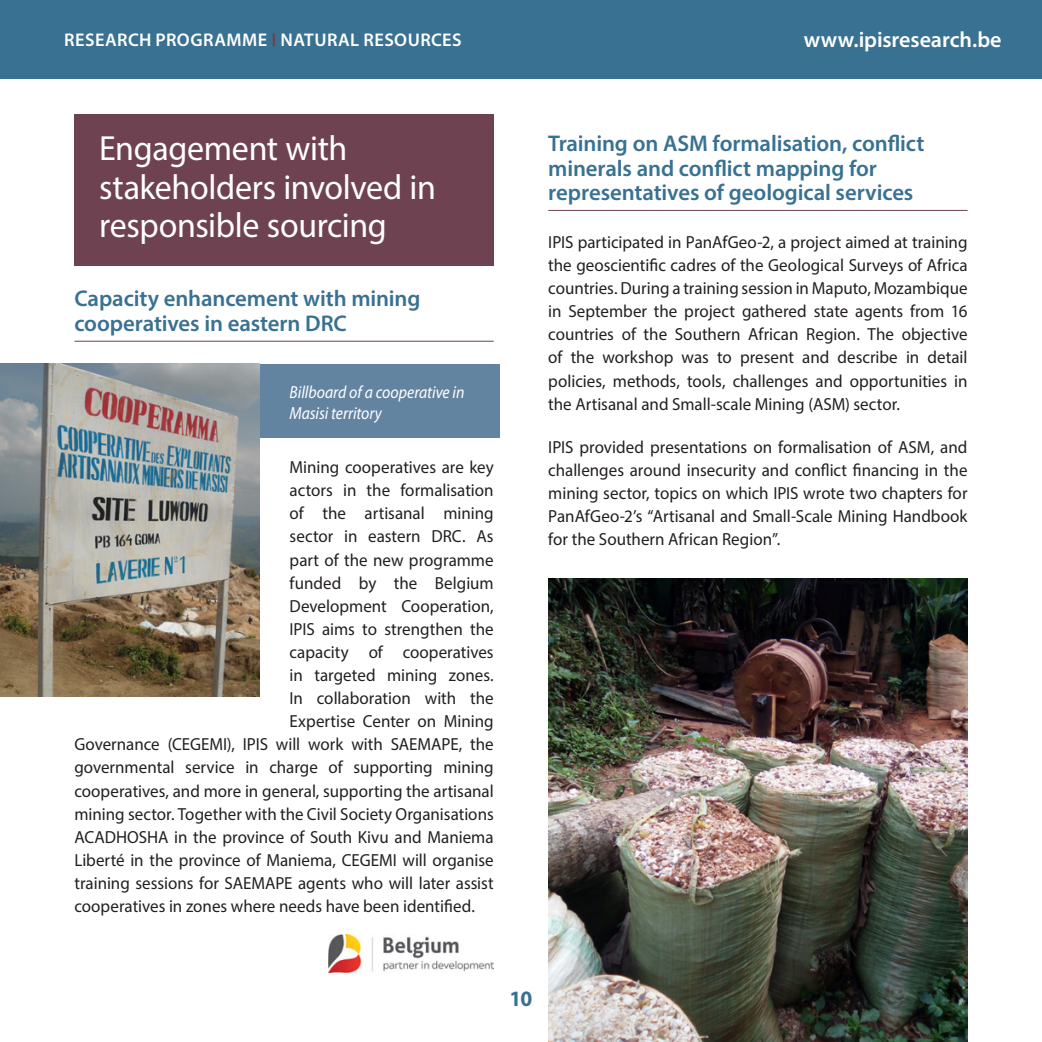
<style>
.page{position:relative;width:1042px;height:1042px;background:#fff}
.page>*{position:absolute;margin:0;border:0;box-sizing:border-box;transform-origin:0 0}
.t1{font:35px/38.5px "Myriad Pro";letter-spacing:-.01em;color:#fff}
.t2{font:600 22.75px/24.5px "Myriad Pro";letter-spacing:-.005em;color:#397192}
.t3{font:600 22.05px "Myriad Pro";letter-spacing:-.005em;color:#fff}
.t4{font:700 22.05px "Myriad Pro";color:#397192}
.t5{font:600 18.38px "Myriad Pro";letter-spacing:.025em;color:#fff}
.body{font:17.5px/23.1px "Myriad Pro";color:#231f20;text-align:justify}
.t6{font:italic 17.5px/21px "Myriad Pro";letter-spacing:-.005em;color:#fff;scale:.9 1}
.s1{color:#6e4251}
</style>
<div class="page">
<div style="left:0;top:0;width:1042px;height:78px;background:#397192"></div>
<div style="left:74px;top:114px;width:420px;height:152px;background:#6e4251"></div>
<hr style="left:548px;top:210px;width:419px;height:1px;background:#6e4251">
<hr style="left:74px;top:341px;width:420px;height:1px;background:#6e4251">
<div style="left:202px;top:365px;width:297px;height:73px;background:#6384a1"></div>
<img style="left:0;top:363px;width:260px;height:333px">
<img style="left:328px;top:934px;width:166px;height:38px">
<img style="left:548px;top:578px;width:419px;height:464px">
<hr style="left:1041px;top:0;width:1px;height:379px;background:#cfd7e1">
<p class="t5" style="left:64px;top:28px;width:399px">RESEARCH PROGRAMME <span class="s1">I</span> NATURAL RESOURCES</p>
<p class="t3" style="left:804px;top:26px;width:199px">www.ipisresearch.be</p>
<h3 class="t1" style="left:99px;top:129px;width:338px">Engagement with stakeholders involved in responsible sourcing</h3>
<h4 class="t2" style="left:548px;top:131px;width:378px">Training on ASM formalisation, conflict minerals and conflict mapping for representatives of geological services</h4>
<p class="body" style="left:548px;top:230px;width:421px">IPIS participated in PanAfGeo-2, a project aimed at training the geoscientific cadres of the Geological Surveys of Africa countries. During a training session in Maputo, Mozambique in September the project gathered state agents from 16 countries of the Southern African Region. The objective of the workshop was to present and describe in detail policies, methods, tools, challenges and opportunities in the Artisanal and Small-scale Mining (ASM) sector.</p>
<p class="body" style="left:548px;top:435px;width:421px">IPIS provided presentations on formalisation of ASM, and challenges around insecurity and conflict financing in the mining sector, topics on which IPIS wrote two chapters for PanAfGeo-2’s “Artisanal and Small-Scale Mining Handbook for the Southern African Region”.</p>
<h4 class="t2" style="left:74px;top:286px;width:348px">Capacity enhancement with mining cooperatives in eastern DRC</h4>
<p class="t6" style="left:290px;top:382px;width:196px">Billboard of a cooperative in<br>Masisi territory</p>
<p class="body" style="left:290px;top:455px;width:206px">Mining cooperatives are key</p>
<p class="body" style="left:290px;top:478px;width:206px">actors in the formalisation</p>
<p class="body" style="left:290px;top:501px;width:206px">of the artisanal mining</p>
<p class="body" style="left:290px;top:525px;width:206px">sector in eastern DRC. As</p>
<p class="body" style="left:290px;top:548px;width:206px">part of the new programme</p>
<p class="body" style="left:290px;top:571px;width:206px">funded by the Belgium</p>
<p class="body" style="left:290px;top:594px;width:206px">Development Cooperation,</p>
<p class="body" style="left:290px;top:617px;width:206px">IPIS aims to strengthen the</p>
<p class="body" style="left:290px;top:640px;width:206px">capacity of cooperatives</p>
<p class="body" style="left:290px;top:663px;width:206px">in targeted mining zones.</p>
<p class="body" style="left:290px;top:686px;width:206px">In collaboration with the</p>
<p class="body" style="left:290px;top:709px;width:206px">Expertise Center on Mining</p>
<p class="body" style="left:74px;top:732px;width:421px">Governance (CEGEMI), IPIS will work with SAEMAPE, the</p>
<p class="body" style="left:74px;top:756px;width:421px">governmental service in charge of supporting mining</p>
<p class="body" style="left:74px;top:779px;width:421px">cooperatives, and more in general, supporting the artisanal</p>
<p class="body" style="left:74px;top:802px;width:421px">mining sector. Together with the Civil Society Organisations</p>
<p class="body" style="left:74px;top:825px;width:421px">ACADHOSHA in the province of South Kivu and Maniema</p>
<p class="body" style="left:74px;top:848px;width:421px">Liberté in the province of Maniema, CEGEMI will organise</p>
<p class="body" style="left:74px;top:871px;width:421px">training sessions for SAEMAPE agents who will later assist</p>
<p class="body" style="left:74px;top:894px;width:402px">cooperatives in zones where needs have been identified.</p>
<p class="t4" style="left:510px;top:986px;width:24px">10</p>
</div>
